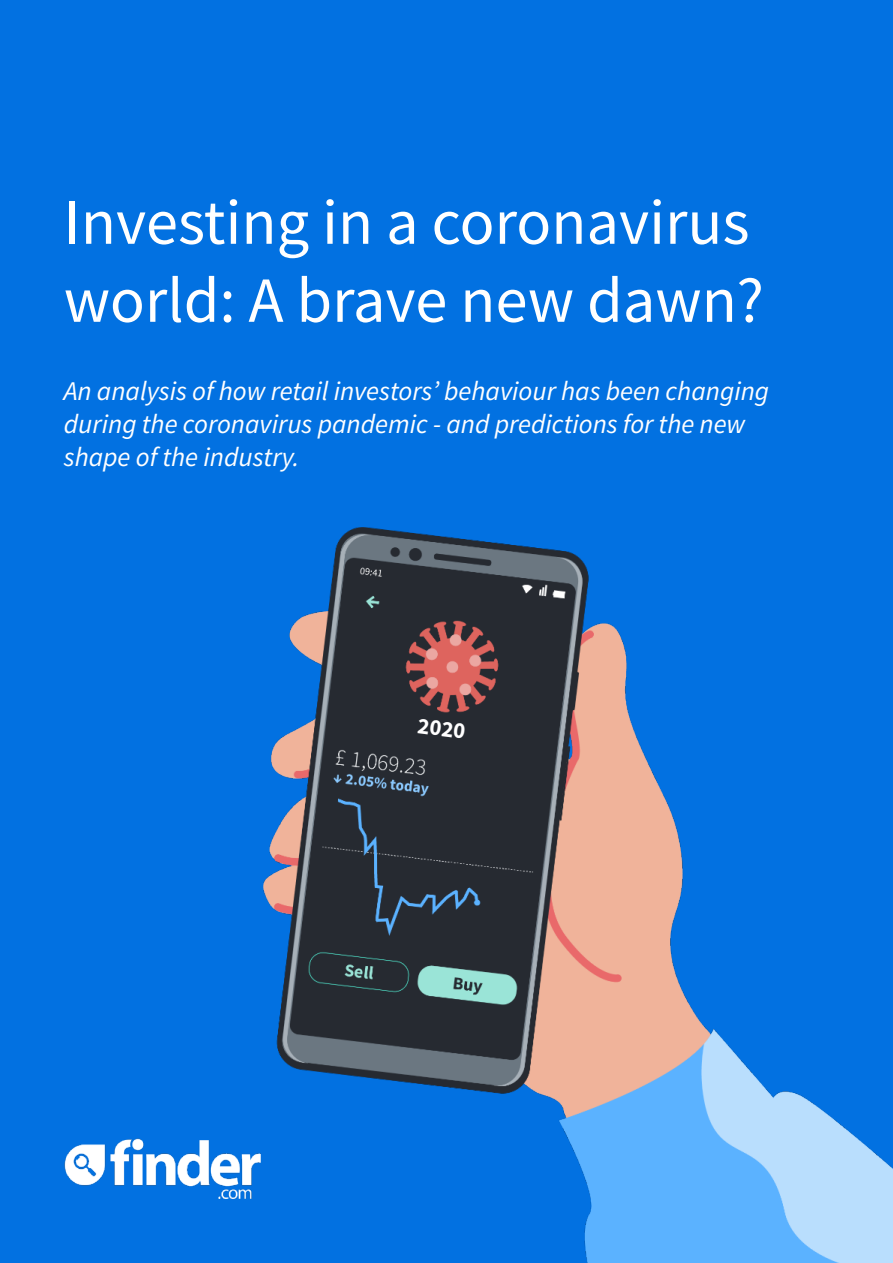
<style>
.page{position:relative;width:893px;height:1263px;background:#0271e1}
.page>*{position:absolute;margin:0;border:0;box-sizing:border-box;transform-origin:0 0}
.t1{font:64.5px/78px "Source Sans Pro";color:#fff}
.t2{font:italic 27px/33px "Source Sans Pro";color:#fff}
.t3{font:700 22.8px "Source Sans Pro";color:#fff}
</style>
<div class="page">
<img style="left:263px;top:527px;width:630px;height:736px">
<div style="left:405px;top:716px;width:76px;height:24px;background:#262a31"></div>
<img style="left:64px;top:1138px;width:197px;height:61px">
<h1 class="t1" style="left:64px;top:189px;width:702px">Investing in a coronavirus world: A brave new dawn?</h1>
<p class="t2" style="left:64px;top:376px;width:707px">An analysis of how retail investors’ behaviour has been changing during the coronavirus pandemic - and predictions for the new shape of the industry.</p>
<p class="t3" style="left:419px;top:716px;width:50px;rotate:7deg">2020</p>
</div>
